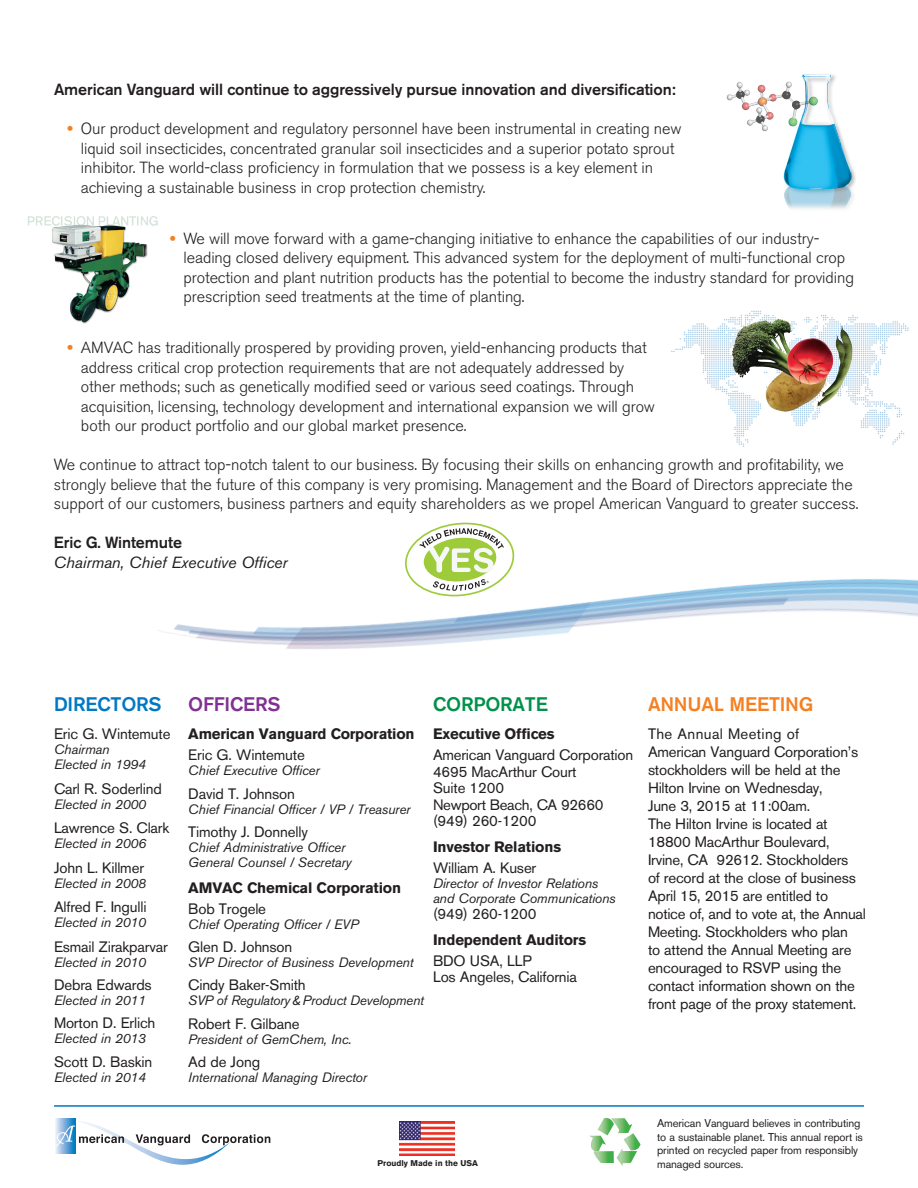
<style>
.page{position:relative;width:918px;height:1188px;background:#fff}
.page>*{position:absolute;margin:0;border:0;box-sizing:border-box;transform-origin:0 0}
.t1{font:500 19.5px "Akzidenz Grotesk BE";letter-spacing:-.01em;color:#f58021}
.t2{font:500 19.5px "Akzidenz Grotesk BE";letter-spacing:-.01em;color:#0079c2}
.t3{font:500 19.5px "Akzidenz Grotesk BE";color:#00914b}
.t4{font:500 19.5px "Akzidenz Grotesk BE";color:#813193}
.t5{font:300 16.05px/19.5px "Akzidenz Grotesk BE";letter-spacing:-.005em;color:#231f20}
.t6{font:500 16.05px "Akzidenz Grotesk BE";letter-spacing:-.005em;color:#231f20}
.t7{font:italic 16.05px "Akzidenz Grotesk BE";letter-spacing:-.005em;color:#231f20}
.t8{font:15px/18px "Akzidenz Grotesk BE";letter-spacing:-.015em;color:#231f20}
.t9{font:700 15px "Akzidenz Grotesk BE";letter-spacing:-.01em;color:#231f20}
.t10{font:italic 13.5px/15px "Akzidenz Grotesk BE";letter-spacing:-.01em;color:#231f20}
.t11{font:11.25px/13.5px "Akzidenz Grotesk BE";letter-spacing:-.01em;color:#231f20}
.t12{font:700 8.25px "Akzidenz Grotesk BE";color:#231f20}
.s1{font-weight:700;color:#f58021}
</style>
<div class="page">
<img style="left:158px;top:522px;width:760px;height:127px">
<svg style="left:405px;top:523px;width:110px;height:75px"></svg>
<img style="left:614px;top:1118px;width:18px;height:15px">
<img style="left:617px;top:1148px;width:20px;height:18px">
<img style="left:598px;top:1118px;width:16px;height:17px">
<img style="left:624px;top:1133px;width:16px;height:17px">
<img style="left:589px;top:1136px;width:17px;height:15px">
<img style="left:594px;top:1151px;width:20px;height:12px">
<svg style="left:55px;top:1119px;width:21px;height:2px"></svg>
<svg style="left:55px;top:1121px;width:215px;height:44px"></svg>
<img style="left:400px;top:1122px;width:55px;height:33px">
<hr style="left:54px;top:1105px;width:810px;height:2px;background:#0079c2">
<img style="left:28px;top:216px;width:130px;height:108px">
<img style="left:726px;top:82px;width:42px;height:50px">
<img style="left:768px;top:74px;width:88px;height:135px">
<svg style="left:671px;top:311px;width:238px;height:136px"></svg>
<img style="left:726px;top:312px;width:133px;height:103px">
<p class="t6" style="left:54px;top:80px;width:623px">American Vanguard will continue to aggressively pursue innovation and diversification:</p>
<p class="t5" style="left:81px;top:119px;width:602px;text-indent:-13px"><span class="s1">•</span> Our product development and regulatory personnel have been instrumental in creating new liquid soil insecticides, concentrated granular soil insecticides and a superior potato sprout inhibitor. The world-class proficiency in formulation that we possess is a key element in achieving a sustainable business in crop protection chemistry.</p>
<p class="t5" style="left:184px;top:229px;width:672px;text-indent:-13px"><span class="s1">•</span> We will move forward with a game-changing initiative to enhance the capabilities of our industry&shy;leading closed delivery equipment. This advanced system for the deployment of multi-functional crop protection and plant nutrition products has the potential to become the industry standard for providing prescription seed treatments at the time of planting.</p>
<p class="t5" style="left:81px;top:338px;width:576px;text-indent:-13px"><span class="s1">•</span> AMVAC has traditionally prospered by providing proven, yield-enhancing products that address critical crop protection requirements that are not adequately addressed by other methods; such as genetically modified seed or various seed coatings. Through acquisition, licensing, technology development and international expansion we will grow both our product portfolio and our global market presence.</p>
<p class="t5" style="left:54px;top:455px;width:806px">We continue to attract top-notch talent to our business. By focusing their skills on enhancing growth and profitability, we strongly believe that the future of this company is very promising. Management and the Board of Directors appreciate the support of our customers, business partners and equity shareholders as we propel American Vanguard to greater success.</p>
<p class="t6" style="left:54px;top:533px;width:130px">Eric G. Wintemute</p>
<p class="t7" style="left:54px;top:553px;width:235px">Chairman, Chief Executive Officer</p>
<p class="t2" style="left:54px;top:692px;width:109px">DIRECTORS</p>
<p class="t8" style="left:54px;top:725px;width:118px">Eric G. Wintemute</p>
<p class="t10" style="left:54px;top:742px;width:94px">Chairman<br>Elected in 1994</p>
<p class="t8" style="left:54px;top:780px;width:109px">Carl R. Soderlind</p>
<p class="t10" style="left:54px;top:796px;width:94px">Elected in 2000</p>
<p class="t8" style="left:54px;top:819px;width:117px">Lawrence S. Clark</p>
<p class="t10" style="left:54px;top:836px;width:94px">Elected in 2006</p>
<p class="t8" style="left:54px;top:858px;width:92px">John L. Killmer</p>
<p class="t10" style="left:54px;top:875px;width:94px">Elected in 2008</p>
<p class="t8" style="left:54px;top:898px;width:94px">Alfred F. Ingulli</p>
<p class="t10" style="left:54px;top:915px;width:94px">Elected in 2010</p>
<p class="t8" style="left:54px;top:937px;width:115px">Esmail Zirakparvar</p>
<p class="t10" style="left:54px;top:954px;width:94px">Elected in 2010</p>
<p class="t8" style="left:54px;top:976px;width:99px">Debra Edwards</p>
<p class="t10" style="left:54px;top:993px;width:94px">Elected in 2011</p>
<p class="t8" style="left:54px;top:1014px;width:103px">Morton D. Erlich</p>
<p class="t10" style="left:54px;top:1031px;width:94px">Elected in 2013</p>
<p class="t8" style="left:54px;top:1053px;width:100px">Scott D. Baskin</p>
<p class="t10" style="left:54px;top:1070px;width:94px">Elected in 2014</p>
<p class="t4" style="left:188px;top:692px;width:49px">Officers</p>
<p class="t9" style="left:188px;top:725px;width:228px">American Vanguard Corporation</p>
<p class="t8" style="left:188px;top:746px;width:118px">Eric G. Wintemute</p>
<p class="t10" style="left:188px;top:763px;width:133px">Chief Executive Officer</p>
<p class="t8" style="left:188px;top:784px;width:108px">David T. Johnson</p>
<p class="t10" style="left:188px;top:801px;width:224px">Chief Financial Officer / VP / Treasurer</p>
<p class="t8" style="left:188px;top:823px;width:121px">Timothy J. Donnelly</p>
<p class="t10" style="left:188px;top:840px;width:165px">Chief Administrative Officer<br>General Counsel / Secretary</p>
<p class="t9" style="left:188px;top:879px;width:214px">AMVAC Chemical Corporation</p>
<p class="t8" style="left:188px;top:899px;width:79px">Bob Trogele</p>
<p class="t10" style="left:188px;top:916px;width:172px">Chief Operating Officer / EVP</p>
<p class="t8" style="left:188px;top:938px;width:106px">Glen D. Johnson</p>
<p class="t10" style="left:188px;top:955px;width:227px">SVP Director of Business Development</p>
<p class="t8" style="left:188px;top:976px;width:119px">Cindy Baker-Smith</p>
<p class="t10" style="left:188px;top:993px;width:237px">SVP of Regulatory &amp; Product Development</p>
<p class="t8" style="left:188px;top:1015px;width:113px">Robert F. Gilbane</p>
<p class="t10" style="left:188px;top:1031px;width:165px">President of GemChem, Inc.</p>
<p class="t8" style="left:188px;top:1053px;width:73px">Ad de Jong</p>
<p class="t10" style="left:188px;top:1070px;width:180px">International Managing Director</p>
<p class="t3" style="left:433px;top:692px;width:66px">Cor porate</p>
<p class="t9" style="left:433px;top:725px;width:123px">Executive Offices</p>
<p class="t8" style="left:433px;top:747px;width:202px;line-height:16.5px">American Vanguard Corporation<br>4695 MacArthur Court<br>Suite 1200<br>Newport Beach, CA 92660 (949) 260-1200</p>
<p class="t9" style="left:433px;top:838px;width:130px">Investor Relations</p>
<p class="t8" style="left:433px;top:859px;width:105px">William A. Kuser</p>
<p class="t10" style="left:433px;top:875px;width:184px">Director of Investor Relations and Corporate Communications</p>
<p class="t8" style="left:433px;top:905px;width:105px">(949) 260-1200</p>
<p class="t9" style="left:433px;top:931px;width:155px">Independent Auditors</p>
<p class="t8" style="left:433px;top:952px;width:146px;line-height:16.5px">BDO USA, LLP<br>Los Angeles, California</p>
<p class="t12" style="left:378px;top:1159px;width:102px">Proudly Made in the USA</p>
<p class="t1" style="left:648px;top:692px;width:108px">annual meeti</p>
<p class="t1" style="left:785px;top:692px;width:26px">ng</p>
<p class="t8" style="left:648px;top:725px;width:219px">The Annual Meeting of<br>American Vanguard Corporation’s stockholders will be held at the<br>Hilton Irvine on Wednesday,<br>June 3, 2015 at 11:00am.<br>The Hilton Irvine is located at<br>18800 MacArthur Boulevard,<br>Irvine, CA 92612. Stockholders<br>of record at the close of business<br>April 15, 2015 are entitled to notice of, and to vote at, the Annual<br>Meeting. Stockholders who plan<br>to attend the Annual Meeting are encouraged to RSVP using the contact information shown on the front page of the proxy statement.</p>
<p class="t11" style="left:657px;top:1116px;width:207px">American Vanguard believes in contributing to a sustainable planet. This annual report is printed on recycled paper from responsibly managed sources.</p>
</div>
